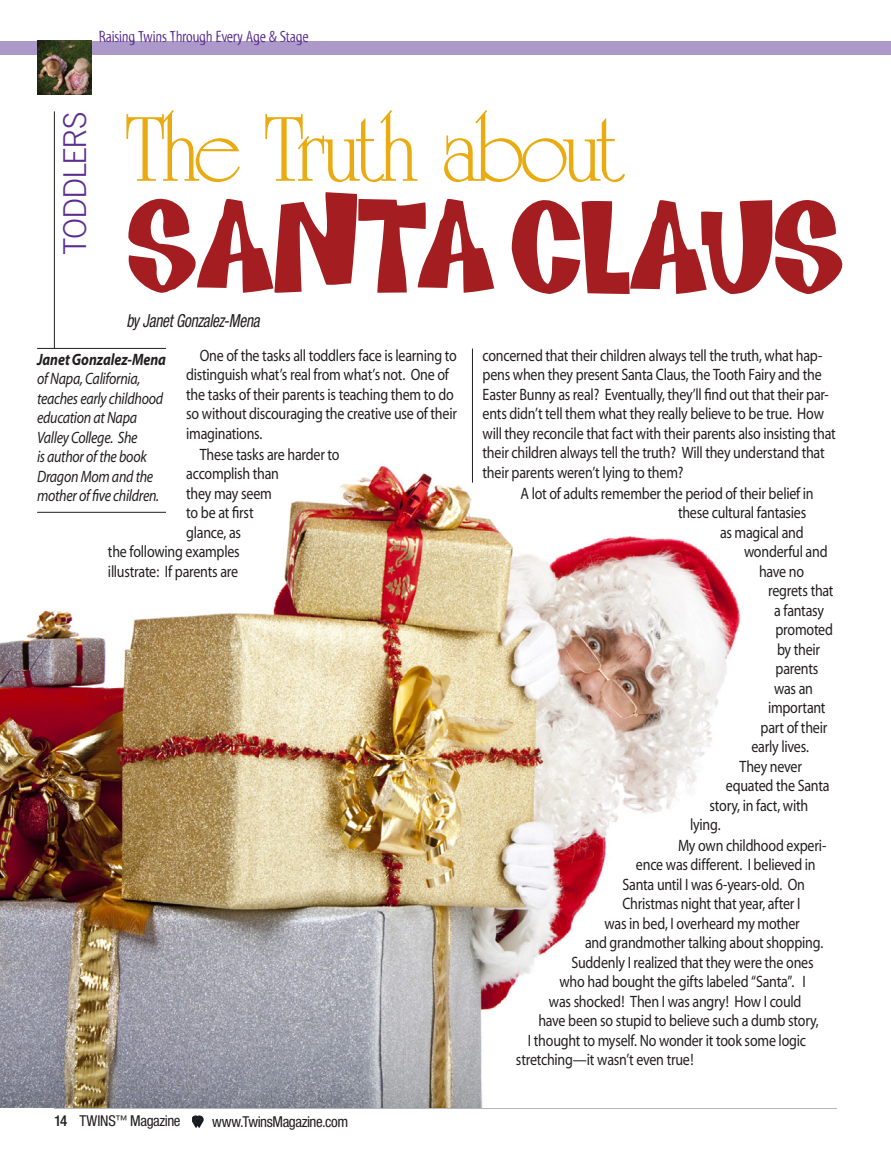
<style>
.page{position:relative;width:891px;height:1161px;background:#fff}
.page>*{position:absolute;margin:0;border:0;box-sizing:border-box;transform-origin:0 0}
.t1{font:120.75px "House Of Fun";letter-spacing:-.025em;color:#a41e21}
.t2{font:99px "University Roman";letter-spacing:-.055em;color:#eaab11}
.t3{font:300 31.5px "Trade Gothic";color:#5b2e91}
.t4{font:italic condensed 18px "Helvetica Neue";letter-spacing:-.015em;color:#231f20;scale:.85 1}
.t5{font:16.5px/19.5px "Myriad";letter-spacing:-.02em;color:#231f20;scale:.85 1}
.t6{font:italic 16.5px/19.5px "Myriad";letter-spacing:-.02em;color:#231f20;scale:.85 1}
.t7{font:16.5px "Myriad Tilt";letter-spacing:-.02em;color:#5b2e91}
.t8{font:italic 700 16.5px "Myriad";letter-spacing:-.005em;color:#231f20;scale:.85 1}
.t9{font:condensed 15px "Helvetica Neue";letter-spacing:-.03em;color:#231f20}
.s1{font-weight:500}
.s2{font-size:12px}
</style>
<div class="page">
<svg style="left:192px;top:1116px;width:11px;height:11px"></svg>
<div style="left:0;top:41px;width:891px;height:13px;background:#ac99c9"></div>
<img style="left:37px;top:41px;width:54px;height:54px">
<hr style="left:54px;top:111px;width:1px;height:238px;background:#231f20">
<img style="left:0;top:466px;width:741px;height:642px">
<hr style="left:37px;top:348px;width:129px;height:1px;background:#231f20">
<hr style="left:37px;top:512px;width:129px;height:1px;background:#231f20">
<hr style="left:472px;top:349px;width:1px;height:134px;background:#231f20">
<p class="t7" style="left:99px;top:28px;width:211px">Raising Twins Through Every Age &amp; Stage</p>
<h3 class="t3" style="left:56px;top:255px;width:145px;rotate:-90deg">TODDLERS</h3>
<h2 class="t2" style="left:126px;top:92px;width:498px">The Truth about</h2>
<h1 class="t1" style="left:126px;top:173px;width:727px">SANTACLAUS</h1>
<p class="t4" style="left:126px;top:310px;width:158px">by Janet Gonzalez-Mena</p>
<p class="t5" style="left:200px;top:346px;width:304px">One of the tasks all toddlers face is learning to</p>
<p class="t5" style="left:186px;top:366px;width:311px">distinguish what’s real from what’s not. One of</p>
<p class="t5" style="left:186px;top:385px;width:316px">the tasks of their parents is teaching them to do</p>
<p class="t5" style="left:186px;top:405px;width:320px">so without discouraging the creative use of their</p>
<p class="t5" style="left:186px;top:424px;width:91px">imaginations.</p>
<p class="t5" style="left:200px;top:445px;width:166px">These tasks are harder to</p>
<p class="t5" style="left:186px;top:464px;width:111px">accomplish than</p>
<p class="t5" style="left:186px;top:484px;width:102px">they may seem</p>
<p class="t5" style="left:186px;top:503px;width:81px">to be at first</p>
<p class="t5" style="left:186px;top:523px;width:66px">glance, as</p>
<p class="t5" style="left:108px;top:542px;width:157px">the following examples</p>
<p class="t5" style="left:108px;top:562px;width:155px">illustrate: If parents are</p>
<p class="t8" style="left:37px;top:351px;width:153px">Janet Gonzalez-Mena</p>
<p class="t6" style="left:37px;top:370px;width:150px">of Napa, California, teaches early childhood education at Napa<br>Valley College. She<br>is author of the book<br>Dragon Mom and the mother of five children.</p>
<p class="t9" style="left:54px;top:1112px;width:128px"><span class="s1">14</span> TWINS<span class="s2">™</span> Magazine</p>
<p class="t9" style="left:212px;top:1113px;width:138px">www.TwinsMagazine.com</p>
<p class="t5" style="left:483px;top:346px;width:417px">concerned that their children always tell the truth, what hap&shy;pens when they present Santa Claus, the Tooth Fairy and the Easter Bunny as real? Eventually, they’ll find out that their par&shy;ents didn’t tell them what they really believe to be true. How will they reconcile that fact with their parents also insisting that their children always tell the truth? Will they understand that their parents weren’t lying to them?</p>
<p class="t5" style="left:521px;top:484px;width:347px">A lot of adults remember the period of their belief in</p>
<p class="t5" style="left:678px;top:504px;width:152px">these cultural fantasies</p>
<p class="t5" style="left:720px;top:523px;width:100px">as magical and</p>
<p class="t5" style="left:744px;top:543px;width:100px">wonderful and</p>
<p class="t5" style="left:759px;top:562px;width:55px">have no</p>
<p class="t5" style="left:768px;top:582px;width:79px">regrets that</p>
<p class="t5" style="left:774px;top:601px;width:61px">a fantasy</p>
<p class="t5" style="left:776px;top:621px;width:69px">promoted</p>
<p class="t5" style="left:777px;top:640px;width:52px">by their</p>
<p class="t5" style="left:776px;top:660px;width:52px">parents</p>
<p class="t5" style="left:774px;top:679px;width:47px">was an</p>
<p class="t5" style="left:768px;top:699px;width:69px">important</p>
<p class="t5" style="left:761px;top:718px;width:80px">part of their</p>
<p class="t5" style="left:752px;top:738px;width:69px">early lives.</p>
<p class="t5" style="left:740px;top:757px;width:75px">They never</p>
<p class="t5" style="left:726px;top:777px;width:123px">equated the Santa</p>
<p class="t5" style="left:710px;top:796px;width:118px">story, in fact, with</p>
<p class="t5" style="left:690px;top:816px;width:38px">lying.</p>
<p class="t5" style="left:678px;top:836px;width:176px">My own childhood experi-</p>
<p class="t5" style="left:636px;top:856px;width:213px">ence was different. I believed in</p>
<p class="t5" style="left:622px;top:875px;width:216px">Santa until I was 6-years-old. On</p>
<p class="t5" style="left:622px;top:895px;width:211px">Christmas night that year, after I</p>
<p class="t5" style="left:604px;top:914px;width:231px">was in bed, I overheard my mother</p>
<p class="t5" style="left:585px;top:934px;width:282px">and grandmother talking about shopping.</p>
<p class="t5" style="left:571px;top:953px;width:286px">Suddenly I realized that they were the ones</p>
<p class="t5" style="left:559px;top:973px;width:291px">who had bought the gifts labeled “Santa”. I</p>
<p class="t5" style="left:549px;top:992px;width:299px">was shocked! Then I was angry! How I could</p>
<p class="t5" style="left:538px;top:1012px;width:331px">have been so stupid to believe such a dumb story,</p>
<p class="t5" style="left:528px;top:1031px;width:329px">I thought to myself. No wonder it took some logic</p>
<p class="t5" style="left:516px;top:1051px;width:211px">stretching—it wasn’t even true!</p>
</div>
